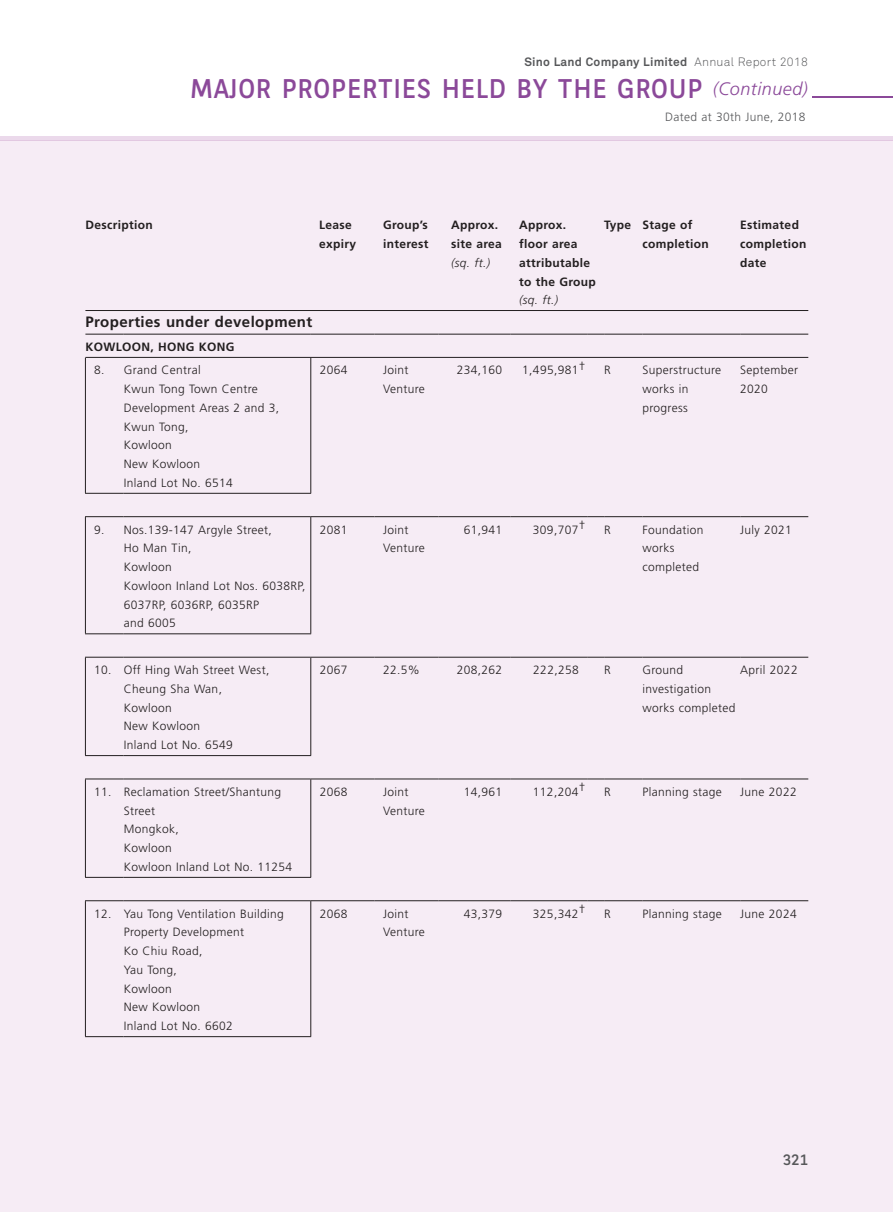
<style>
.page{position:relative;width:893px;height:1212px;background:#fff}
.page>*{position:absolute;margin:0;border:0;box-sizing:border-box;transform-origin:0 0}
.t1{font:27px "BNPP Sans";letter-spacing:.025em;color:#8b4999}
.t2{font:700 15px "Frutiger LT Std";letter-spacing:.03em;color:#231f20}
.t3{font:15px "BNPP Sans";color:#57585a}
.t4{font:300 12px/18.8px "Frutiger LT Std";letter-spacing:.03em;color:#231f20}
.t5{font:700 12px/18.8px "Frutiger LT Std";letter-spacing:.03em;color:#231f20}
.t6{font:700 12px "Akkurat Pro";letter-spacing:.02em;color:#57585a}
.t7{font:300 12px "Frutiger LT Std";letter-spacing:.03em;color:#57585a}
.t8{font:italic 300 12px "Frutiger LT Std";color:#231f20}
.s1{font-family:"Akkurat Light Pro";font-weight:400}
.s2{font-family:"Frutiger LT Std";font-weight:300;font-style:italic;font-size:18px}
.s3{font-weight:300;font-style:italic}
</style>
<div class="page">
<div style="left:0;top:140px;width:893px;height:1072px;background:#f6ecf5"></div>
<hr style="left:0;top:136px;width:893px;height:4px;background:#ebd9eb">
<hr style="left:812px;top:96px;width:81px;height:1px;background:#8b4999">
<hr style="left:85px;top:517px;width:1px;height:116px;background:#231f20">
<hr style="left:310px;top:517px;width:1px;height:116px;background:#231f20">
<hr style="left:85px;top:633px;width:39px;height:1px;background:#231f20">
<hr style="left:124px;top:633px;width:187px;height:1px;background:#231f20">
<hr style="left:85px;top:657px;width:1px;height:98px;background:#231f20">
<hr style="left:310px;top:657px;width:1px;height:98px;background:#231f20">
<hr style="left:85px;top:755px;width:39px;height:1px;background:#231f20">
<hr style="left:124px;top:755px;width:187px;height:1px;background:#231f20">
<hr style="left:85px;top:779px;width:1px;height:98px;background:#231f20">
<hr style="left:310px;top:779px;width:1px;height:98px;background:#231f20">
<hr style="left:85px;top:877px;width:39px;height:1px;background:#231f20">
<hr style="left:124px;top:877px;width:187px;height:1px;background:#231f20">
<hr style="left:85px;top:901px;width:1px;height:135px;background:#231f20">
<hr style="left:310px;top:901px;width:1px;height:135px;background:#231f20">
<hr style="left:85px;top:358px;width:1px;height:135px;background:#231f20">
<hr style="left:310px;top:358px;width:1px;height:135px;background:#231f20">
<hr style="left:85px;top:493px;width:39px;height:1px;background:#231f20">
<hr style="left:124px;top:493px;width:187px;height:1px;background:#231f20">
<hr style="left:85px;top:334px;width:39px;height:1px;background:#231f20">
<hr style="left:124px;top:334px;width:187px;height:1px;background:#231f20">
<hr style="left:311px;top:334px;width:64px;height:1px;background:#231f20">
<hr style="left:375px;top:334px;width:63px;height:1px;background:#231f20">
<hr style="left:438px;top:334px;width:73px;height:1px;background:#231f20">
<hr style="left:511px;top:334px;width:76px;height:1px;background:#231f20">
<svg style="left:587px;top:334px;width:17px;height:1px"></svg>
<hr style="left:604px;top:334px;width:38px;height:1px;background:#231f20">
<hr style="left:642px;top:334px;width:98px;height:1px;background:#231f20">
<hr style="left:740px;top:334px;width:68px;height:1px;background:#231f20">
<hr style="left:85px;top:1036px;width:39px;height:1px;background:#231f20">
<hr style="left:124px;top:1036px;width:187px;height:1px;background:#231f20">
<hr style="left:85px;top:516px;width:39px;height:1px;background:#231f20">
<hr style="left:124px;top:516px;width:187px;height:1px;background:#231f20">
<hr style="left:85px;top:657px;width:39px;height:1px;background:#231f20">
<hr style="left:124px;top:657px;width:187px;height:1px;background:#231f20">
<hr style="left:85px;top:778px;width:39px;height:1px;background:#231f20">
<hr style="left:124px;top:778px;width:187px;height:1px;background:#231f20">
<hr style="left:85px;top:900px;width:39px;height:1px;background:#231f20">
<hr style="left:124px;top:900px;width:187px;height:1px;background:#231f20">
<hr style="left:311px;top:900px;width:64px;height:1px;background:#231f20">
<hr style="left:375px;top:900px;width:63px;height:1px;background:#231f20">
<hr style="left:438px;top:900px;width:73px;height:1px;background:#231f20">
<hr style="left:511px;top:900px;width:76px;height:1px;background:#231f20">
<svg style="left:587px;top:900px;width:17px;height:1px"></svg>
<hr style="left:604px;top:900px;width:38px;height:1px;background:#231f20">
<hr style="left:642px;top:900px;width:98px;height:1px;background:#231f20">
<hr style="left:740px;top:900px;width:68px;height:1px;background:#231f20">
<hr style="left:311px;top:516px;width:64px;height:1px;background:#231f20">
<hr style="left:375px;top:516px;width:63px;height:1px;background:#231f20">
<hr style="left:438px;top:516px;width:73px;height:1px;background:#231f20">
<hr style="left:511px;top:516px;width:76px;height:1px;background:#231f20">
<svg style="left:587px;top:516px;width:17px;height:1px"></svg>
<hr style="left:604px;top:516px;width:38px;height:1px;background:#231f20">
<hr style="left:642px;top:516px;width:98px;height:1px;background:#231f20">
<hr style="left:740px;top:516px;width:68px;height:1px;background:#231f20">
<hr style="left:311px;top:657px;width:64px;height:1px;background:#231f20">
<hr style="left:375px;top:657px;width:63px;height:1px;background:#231f20">
<hr style="left:438px;top:657px;width:73px;height:1px;background:#231f20">
<hr style="left:511px;top:657px;width:76px;height:1px;background:#231f20">
<svg style="left:587px;top:657px;width:17px;height:1px"></svg>
<hr style="left:604px;top:657px;width:38px;height:1px;background:#231f20">
<hr style="left:642px;top:657px;width:98px;height:1px;background:#231f20">
<hr style="left:740px;top:657px;width:68px;height:1px;background:#231f20">
<hr style="left:311px;top:778px;width:64px;height:1px;background:#231f20">
<hr style="left:375px;top:778px;width:63px;height:1px;background:#231f20">
<hr style="left:438px;top:778px;width:73px;height:1px;background:#231f20">
<hr style="left:511px;top:778px;width:76px;height:1px;background:#231f20">
<svg style="left:587px;top:778px;width:17px;height:1px"></svg>
<hr style="left:604px;top:778px;width:38px;height:1px;background:#231f20">
<hr style="left:642px;top:778px;width:98px;height:1px;background:#231f20">
<hr style="left:740px;top:778px;width:68px;height:1px;background:#231f20">
<hr style="left:85px;top:310px;width:723px;height:1px;background:#231f20">
<hr style="left:85px;top:357px;width:723px;height:1px;background:#231f20">
<p class="t6" style="left:524px;top:54px;width:285px">Sino Land Company Limited <span class="s1">Annual Report 2018</span></p>
<h1 class="t1" style="left:190px;top:70px;width:619px">MAJOR PROPERTIES HELD BY THE GROUP <span class="s2">(Continued)</span></h1>
<p class="t7" style="left:665px;top:110px;width:142px">Dated at 30th June, 2018</p>
<p class="t5" style="left:85px;top:216px;width:69px">Description</p>
<p class="t5" style="left:319px;top:216px;width:39px">Lease expiry</p>
<p class="t5" style="left:383px;top:216px;width:47px">Group’s interest</p>
<p class="t5" style="left:451px;top:216px;width:52px">Approx. site area <span class="s3">(sq. ft.)</span></p>
<p class="t5" style="left:519px;top:216px;width:78px">Approx. floor area attributable to the Group</p>
<p class="t5" style="left:642px;top:216px;width:68px;text-indent:-38px">Type Stage of completion</p>
<p class="t5" style="left:740px;top:216px;width:68px">Estimated completion date</p>
<p class="t8" style="left:519px;top:293px;width:41px">(sq. ft.)</p>
<p class="t2" style="left:85px;top:313px;width:228px">Properties under development</p>
<p class="t5" style="left:85px;top:338px;width:40px">KOWLOO</p>
<p class="t5" style="left:141px;top:338px;width:95px">N, HONG KONG</p>
<p class="t4" style="left:124px;top:361px;width:157px;text-indent:-29px">8. Grand Central<br>Kwun Tong Town Centre<br>Development Areas 2 and 3,<br>Kwun Tong,<br>Kowloon<br>New Kowloon<br>Inland Lot No. 6514</p>
<p class="t4" style="left:320px;top:361px;width:29px">2064</p>
<p class="t4" style="left:383px;top:361px;width:43px">Joint<br>Venture</p>
<p class="t4" style="left:457px;top:361px;width:47px">234,160</p>
<p class="t4" style="left:522px;top:361px;width:65px">1,495,981†</p>
<p class="t4" style="left:604px;top:361px;width:8px">R</p>
<p class="t4" style="left:642px;top:361px;width:80px">Superstructure works in progress</p>
<p class="t4" style="left:740px;top:361px;width:60px">September<br>2020</p>
<p class="t4" style="left:124px;top:520px;width:183px;text-indent:-29px">9. Nos.139-147 Argyle Street,<br>Ho Man Tin,<br>Kowloon<br>Kowloon Inland Lot Nos. 6038RP,<br>6037RP, 6036RP, 6035RP<br>and 6005</p>
<p class="t4" style="left:320px;top:520px;width:29px">2081</p>
<p class="t4" style="left:383px;top:520px;width:43px">Joint<br>Venture</p>
<p class="t4" style="left:464px;top:520px;width:40px">61,941</p>
<p class="t4" style="left:533px;top:520px;width:54px">309,707†</p>
<p class="t4" style="left:604px;top:520px;width:8px">R</p>
<p class="t4" style="left:642px;top:520px;width:63px">Foundation works completed</p>
<p class="t4" style="left:740px;top:520px;width:53px">July 2021</p>
<p class="t4" style="left:124px;top:661px;width:147px;text-indent:-29px">10. Off Hing Wah Street West,<br>Cheung Sha Wan,<br>Kowloon<br>New Kowloon<br>Inland Lot No. 6549</p>
<p class="t4" style="left:320px;top:661px;width:29px">2067</p>
<p class="t4" style="left:383px;top:661px;width:38px">22.5%</p>
<p class="t4" style="left:457px;top:661px;width:47px">208,262</p>
<p class="t4" style="left:533px;top:661px;width:47px">222,258</p>
<p class="t4" style="left:604px;top:661px;width:8px">R</p>
<p class="t4" style="left:642px;top:661px;width:95px">Ground investigation works completed</p>
<p class="t4" style="left:740px;top:661px;width:59px">April 2022</p>
<p class="t4" style="left:124px;top:782px;width:170px;text-indent:-29px">11. Reclamation Street/Shantung<br>Street<br>Mongkok,<br>Kowloon<br>Kowloon Inland Lot No. 11254</p>
<p class="t4" style="left:320px;top:782px;width:29px">2068</p>
<p class="t4" style="left:383px;top:782px;width:43px">Joint<br>Venture</p>
<p class="t4" style="left:464px;top:782px;width:40px">14,961</p>
<p class="t4" style="left:533px;top:782px;width:54px">112,204†</p>
<p class="t4" style="left:604px;top:782px;width:8px">R</p>
<p class="t4" style="left:642px;top:782px;width:81px">Planning stage</p>
<p class="t4" style="left:740px;top:782px;width:58px">June 2022</p>
<p class="t4" style="left:124px;top:904px;width:162px;text-indent:-29px">12. Yau Tong Ventilation Building<br>Property Development<br>Ko Chiu Road,<br>Yau Tong,<br>Kowloon<br>New Kowloon<br>Inland Lot No. 6602</p>
<p class="t4" style="left:320px;top:904px;width:29px">2068</p>
<p class="t4" style="left:383px;top:904px;width:43px">Joint<br>Venture</p>
<p class="t4" style="left:464px;top:904px;width:40px">43,379</p>
<p class="t4" style="left:533px;top:904px;width:54px">325,342†</p>
<p class="t4" style="left:604px;top:904px;width:8px">R</p>
<p class="t4" style="left:642px;top:904px;width:81px">Planning stage</p>
<p class="t4" style="left:740px;top:904px;width:58px">June 2024</p>
<p class="t3" style="left:783px;top:1150px;width:26px">321</p>
</div>
